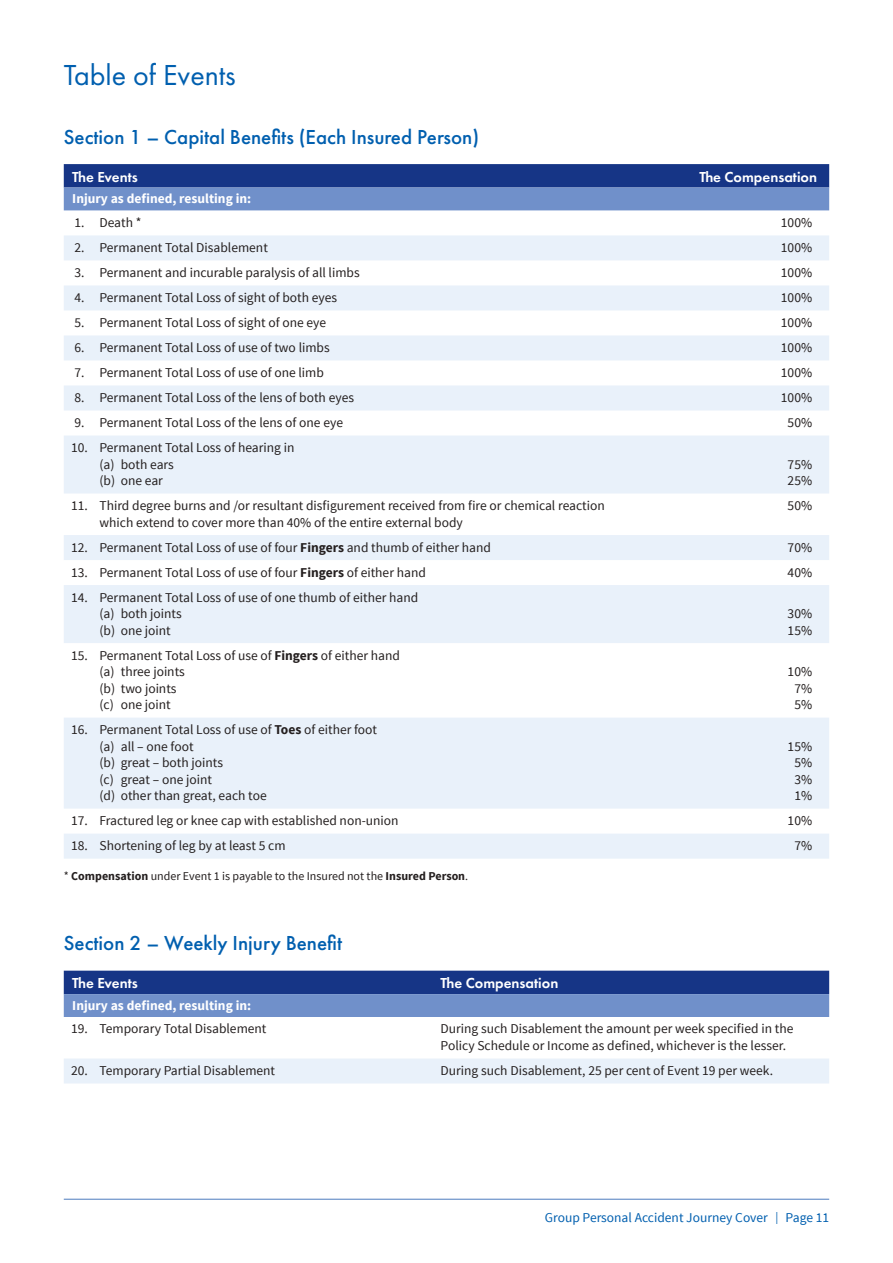
<style>
.page{position:relative;width:893px;height:1263px;background:#fff}
.page>*{position:absolute;margin:0;border:0;box-sizing:border-box;transform-origin:0 0}
.t1{font:30px "Futura PT";color:#005faf}
.t2{font:500 21px "Futura PT";color:#005faf}
.t3{font:600 15px "Futura PT";color:#fff}
.t4{font:13.5px/16.5px "Source Sans Pro";color:#241f1f}
.t5{font:700 13.5px "Source Sans Pro";color:#fff}
.t6{font:13.5px "Source Sans Pro";color:#005faf}
.t7{font:12px "Source Sans Pro";color:#241f1f}
.s1{font-weight:700}
.s2{font-size:12px}
</style>
<div class="page">
<hr style="left:64px;top:1199px;width:765px;height:1px;background:#4d7cbe">
<svg style="left:64px;top:164px;width:765px;height:46px;background:#4362a8"></svg>
<svg style="left:64px;top:235px;width:765px;height:624px;fill:#e9f1fa"></svg>
<svg style="left:64px;top:971px;width:765px;height:46px;background:#4362a8"></svg>
<div style="left:64px;top:1058px;width:765px;height:25px;background:#e9f1fa"></div>
<h1 class="t1" style="left:64px;top:57px;width:174px">Table of Events</h1>
<h2 class="t2" style="left:64px;top:124px;width:417px">Section 1 – Capital Benefits (Each Insured Person)</h2>
<p class="t3" style="left:72px;top:167px;width:67px">The Events</p>
<p class="t3" style="left:699px;top:167px;width:119px">The Compensation</p>
<p class="t5" style="left:72px;top:190px;width:180px">Injury as defined, resulting in:</p>
<p class="t4" style="left:74px;top:214px;width:69px">1. Death *</p>
<p class="t4" style="left:781px;top:214px;width:33px">100%</p>
<p class="t4" style="left:74px;top:239px;width:195px">2. Permanent Total Disablement</p>
<p class="t4" style="left:781px;top:239px;width:33px">100%</p>
<p class="t4" style="left:74px;top:264px;width:287px">3. Permanent and incurable paralysis of all limbs</p>
<p class="t4" style="left:781px;top:264px;width:33px">100%</p>
<p class="t4" style="left:74px;top:289px;width:264px">4. Permanent Total Loss of sight of both eyes</p>
<p class="t4" style="left:781px;top:289px;width:33px">100%</p>
<p class="t4" style="left:74px;top:314px;width:253px">5. Permanent Total Loss of sight of one eye</p>
<p class="t4" style="left:781px;top:314px;width:33px">100%</p>
<p class="t4" style="left:74px;top:339px;width:257px">6. Permanent Total Loss of use of two limbs</p>
<p class="t4" style="left:781px;top:339px;width:33px">100%</p>
<p class="t4" style="left:74px;top:364px;width:251px">7. Permanent Total Loss of use of one limb</p>
<p class="t4" style="left:781px;top:364px;width:33px">100%</p>
<p class="t4" style="left:74px;top:389px;width:281px">8. Permanent Total Loss of the lens of both eyes</p>
<p class="t4" style="left:781px;top:389px;width:33px">100%</p>
<p class="t4" style="left:74px;top:414px;width:270px">9. Permanent Total Loss of the lens of one eye</p>
<p class="t4" style="left:788px;top:414px;width:26px">50%</p>
<p class="t4" style="left:99px;top:439px;width:196px;text-indent:-28px">10. Permanent Total Loss of hearing in (a) both ears<br>(b) one ear</p>
<p class="t4" style="left:788px;top:456px;width:26px">75%<br>25%</p>
<p class="t4" style="left:99px;top:497px;width:507px;text-indent:-28px">11. Third degree burns and /or resultant disfigurement received from fire or chemical reaction which extend to cover more than 40% of the entire external body</p>
<p class="t4" style="left:788px;top:497px;width:26px">50%</p>
<p class="t4" style="left:71px;top:539px;width:421px">12. Permanent Total Loss of use of four <span class="s1">Fingers</span> and thumb of either hand</p>
<p class="t4" style="left:788px;top:539px;width:26px">70%</p>
<p class="t4" style="left:71px;top:564px;width:356px">13. Permanent Total Loss of use of four <span class="s1">Fingers</span> of either hand</p>
<p class="t4" style="left:788px;top:564px;width:26px">40%</p>
<p class="t4" style="left:99px;top:589px;width:320px;text-indent:-28px">14. Permanent Total Loss of use of one thumb of either hand (a) both joints<br>(b) one joint</p>
<p class="t4" style="left:788px;top:606px;width:26px">30%<br>15%</p>
<p class="t4" style="left:99px;top:647px;width:302px;text-indent:-28px">15. Permanent Total Loss of use of <span class="s1">Fingers</span> of either hand (a) three joints<br>(b) two joints<br>(c) one joint</p>
<p class="t4" style="left:99px;top:722px;width:279px;text-indent:-28px">16. Permanent Total Loss of use of <span class="s1">Toes</span> of either foot (a) all – one foot<br>(b) great – both joints<br>(c) great – one joint<br>(d) other than great, each toe</p>
<p class="t4" style="left:788px;top:664px;width:26px;text-align:center">10%<br>7%<br>5%</p>
<p class="t4" style="left:788px;top:738px;width:26px;text-align:center">15%<br>5%<br>3%<br>1%</p>
<p class="t4" style="left:71px;top:813px;width:329px">17. Fractured leg or knee cap with established non-union</p>
<p class="t4" style="left:788px;top:813px;width:26px">10%</p>
<p class="t4" style="left:71px;top:838px;width:216px">18. Shortening of leg by at least 5 cm</p>
<p class="t4" style="left:794px;top:838px;width:19px">7%</p>
<p class="t7" style="left:64px;top:868px;width:406px">* <span class="s1">Compensation</span> under Event 1 is payable to the Insured not the <span class="s1">Insured Person</span>.</p>
<h2 class="t2" style="left:64px;top:930px;width:280px">Section 2 – Weekly Injury Benefit</h2>
<p class="t3" style="left:72px;top:974px;width:67px">The Events</p>
<p class="t3" style="left:441px;top:974px;width:119px">The Compensation</p>
<p class="t5" style="left:72px;top:996px;width:180px">Injury as defined, resulting in:</p>
<p class="t4" style="left:71px;top:1021px;width:197px">19. Temporary Total Disablement</p>
<p class="t4" style="left:441px;top:1021px;width:354px">During such Disablement the amount per week specified in the<br>Policy Schedule or Income as defined, whichever is the lesser.</p>
<p class="t4" style="left:71px;top:1062px;width:206px">20. Temporary Partial Disablement</p>
<p class="t4" style="left:441px;top:1062px;width:334px">During such Disablement, 25 per cent of Event 19 per week.</p>
<p class="t6" style="left:545px;top:1209px;width:286px">Group Personal Accident Journey Cover <span class="s2">|</span> Page 11</p>
</div>
